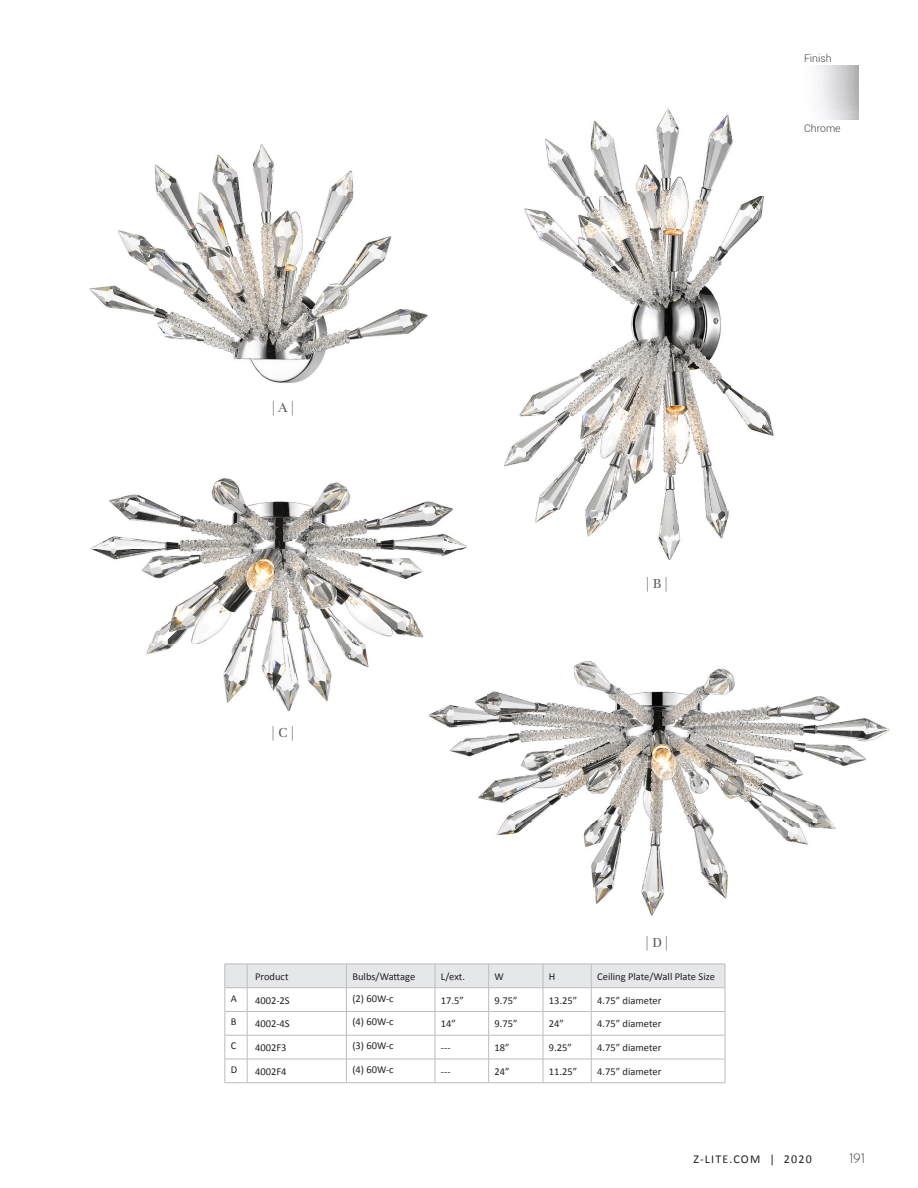
<style>
.page{position:relative;width:918px;height:1188px;background:#fff}
.page>*{position:absolute;margin:0;border:0;box-sizing:border-box;transform-origin:0 0}
.t1{font:15px "Unna";color:#57585a}
.t2{font:300 15px "Josefin Sans Std";color:#231f20}
.t3{font:12px "Calibri";letter-spacing:.1em;color:#231f20}
.t4{font:10.5px "Calibri";color:#231f20}
.t5{font:300 10.5px "Roboto";color:#3e3e3f}
</style>
<div class="page">
<img style="left:89px;top:144px;width:339px;height:239px">
<img style="left:89px;top:477px;width:378px;height:73px">
<img style="left:93px;top:550px;width:365px;height:95px">
<img style="left:146px;top:645px;width:223px;height:67px">
<img style="left:486px;top:661px;width:403px;height:70px">
<img style="left:449px;top:731px;width:440px;height:185px">
<img style="left:408px;top:638px;width:78px;height:102px">
<img style="left:503px;top:108px;width:271px;height:403px">
<img style="left:535px;top:511px;width:194px;height:49px">
<svg style="left:225px;top:964px;width:501px;height:120px"></svg>
<hr style="left:247px;top:987px;width:99px;height:1px;background:#bcbdc0">
<hr style="left:346px;top:987px;width:89px;height:1px;background:#bcbdc0">
<hr style="left:435px;top:987px;width:54px;height:1px;background:#bcbdc0">
<hr style="left:489px;top:987px;width:54px;height:1px;background:#bcbdc0">
<hr style="left:543px;top:987px;width:48px;height:1px;background:#bcbdc0">
<hr style="left:591px;top:987px;width:134px;height:1px;background:#bcbdc0">
<p class="t5" style="left:804px;top:51px;width:29px">Finish</p>
<p class="t5" style="left:804px;top:121px;width:38px">Chrome</p>
<h1 class="t1" style="left:272px;top:399px;width:24px">| A |</h1>
<h1 class="t1" style="left:272px;top:724px;width:24px">| C |</h1>
<h1 class="t1" style="left:646px;top:575px;width:24px">| B |</h1>
<h1 class="t1" style="left:646px;top:934px;width:24px">| D |</h1>
<p class="t4" style="left:255px;top:970px;width:35px">Product</p>
<p class="t4" style="left:352px;top:970px;width:64px">Bulbs/Wattage</p>
<p class="t4" style="left:441px;top:970px;width:26px">L/ext.</p>
<p class="t4" style="left:495px;top:970px;width:11px">W</p>
<p class="t4" style="left:549px;top:970px;width:8px">H</p>
<p class="t4" style="left:597px;top:970px;width:119px">Ceiling Plate/Wall Plate Size</p>
<p class="t4" style="left:231px;top:991px;width:8px">A</p>
<p class="t4" style="left:255px;top:993px;width:36px">4002-2S</p>
<p class="t4" style="left:352px;top:991px;width:43px">(2) 60W-c</p>
<p class="t4" style="left:441px;top:993px;width:25px">17.5”</p>
<p class="t4" style="left:495px;top:993px;width:25px">9.75”</p>
<p class="t4" style="left:549px;top:993px;width:30px">13.25”</p>
<p class="t4" style="left:597px;top:993px;width:66px">4.75” diameter</p>
<p class="t4" style="left:231px;top:1015px;width:7px">B</p>
<p class="t4" style="left:255px;top:1017px;width:36px">4002-4S</p>
<p class="t4" style="left:352px;top:1015px;width:43px">(4) 60W-c</p>
<p class="t4" style="left:441px;top:1017px;width:17px">14”</p>
<p class="t4" style="left:495px;top:1017px;width:25px">9.75”</p>
<p class="t4" style="left:549px;top:1017px;width:17px">24”</p>
<p class="t4" style="left:597px;top:1017px;width:66px">4.75” diameter</p>
<p class="t4" style="left:231px;top:1039px;width:7px">C</p>
<p class="t4" style="left:255px;top:1041px;width:33px">4002F3</p>
<p class="t4" style="left:352px;top:1039px;width:43px">(3) 60W-c</p>
<p class="t4" style="left:441px;top:1041px;width:11px">---</p>
<p class="t4" style="left:495px;top:1041px;width:17px">18”</p>
<p class="t4" style="left:549px;top:1041px;width:25px">9.25”</p>
<p class="t4" style="left:597px;top:1041px;width:66px">4.75” diameter</p>
<p class="t4" style="left:231px;top:1063px;width:8px">D</p>
<p class="t4" style="left:255px;top:1065px;width:33px">4002F4</p>
<p class="t4" style="left:352px;top:1063px;width:43px">(4) 60W-c</p>
<p class="t4" style="left:441px;top:1065px;width:11px">---</p>
<p class="t4" style="left:495px;top:1065px;width:17px">24”</p>
<p class="t4" style="left:549px;top:1065px;width:30px">11.25”</p>
<p class="t4" style="left:597px;top:1065px;width:66px">4.75” diameter</p>
<p class="t3" style="left:693px;top:1152px;width:120px">Z-LITE.COM | 2020</p>
<h1 class="t2" style="left:849px;top:1148px;width:17px">191</h1>
</div>
